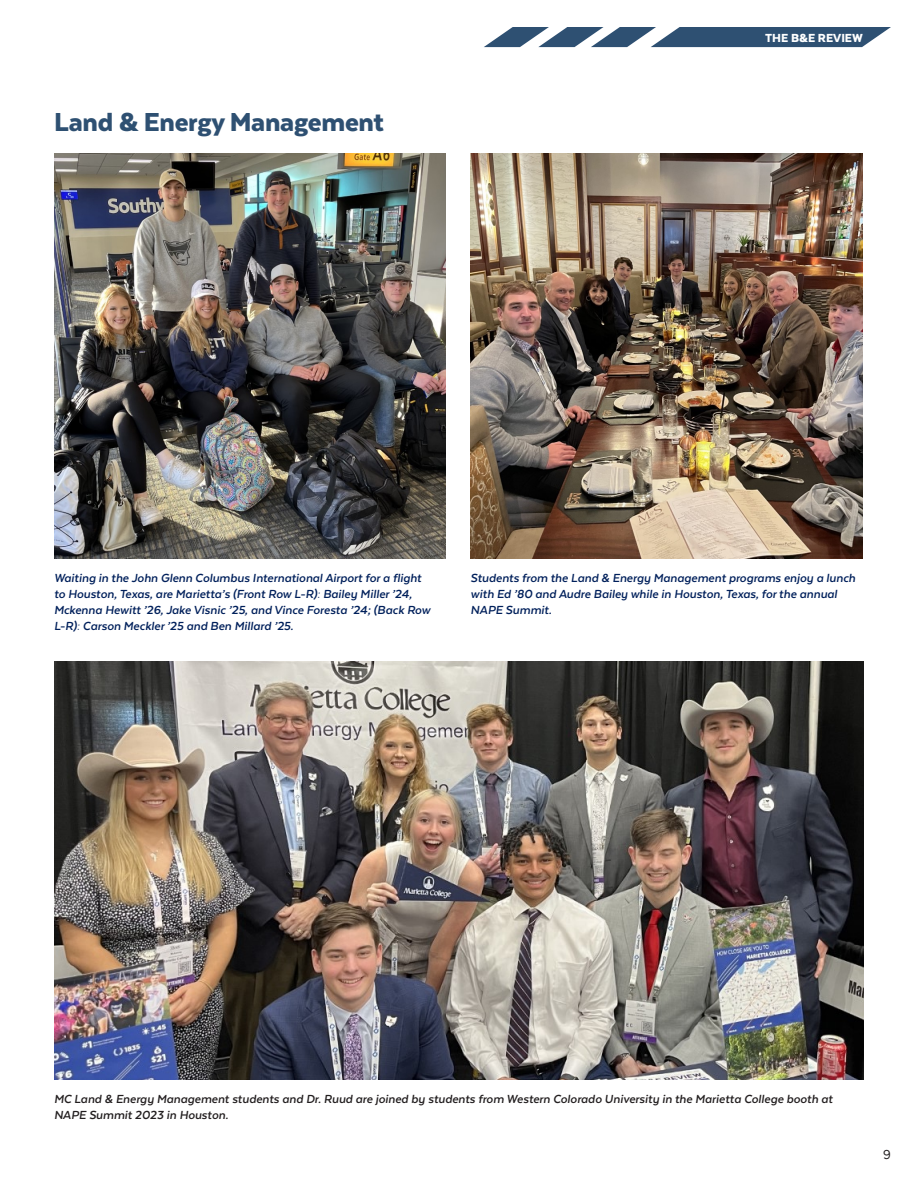
<style>
.page{position:relative;width:918px;height:1188px;background:#fff}
.page>*{position:absolute;margin:0;border:0;box-sizing:border-box;transform-origin:0 0}
.t1{font:900 30px "Texta";letter-spacing:-.01em;color:#2e5072}
.t2{font:15px "Texta";color:#231f20}
.Body_Copy{font:italic 700 13.5px/16.2px "Texta";color:#00205b}
.Body_Copy-2{font:italic 700 13.5px/16.2px "Texta";color:#231f20}
.t3{font:900 13.5px "Texta";color:#fff}
</style>
<div class="page">
<svg style="left:484px;top:27px;width:407px;height:20px"></svg>
<img style="left:54px;top:154px;width:392px;height:405px">
<img style="left:471px;top:154px;width:391px;height:405px">
<img style="left:54px;top:662px;width:810px;height:418px">
<p class="t1" style="left:54px;top:106px;width:332px">Land &amp; Energy Management</p>
<p class="t3" style="left:765px;top:31px;width:99px">THE B&amp;E REVIEW</p>
<p class="Body_Copy" style="left:54px;top:569px;width:378px">Waiting in the John Glenn Columbus International Airport for a flight to Houston, Texas, are Marietta’s (Front Row L-R): Bailey Miller ’24, Mckenna Hewitt ’26, Jake Visnic ’25, and Vince Foresta ’24; (Back Row L-R): Carson Meckler ’25 and Ben Millard ’25.</p>
<p class="Body_Copy" style="left:471px;top:569px;width:386px">Students from the Land &amp; Energy Management programs enjoy a lunch with Ed ’80 and Audre Bailey while in Houston, Texas, for the annual<br>NAPE Summit.</p>
<p class="Body_Copy-2" style="left:54px;top:1090px;width:780px">MC Land &amp; Energy Management students and Dr. Ruud are joined by students from Western Colorado University in the Marietta College booth at<br>NAPE Summit 2023 in Houston.</p>
<p class="t2" style="left:883px;top:1147px;width:9px">9</p>
</div>
